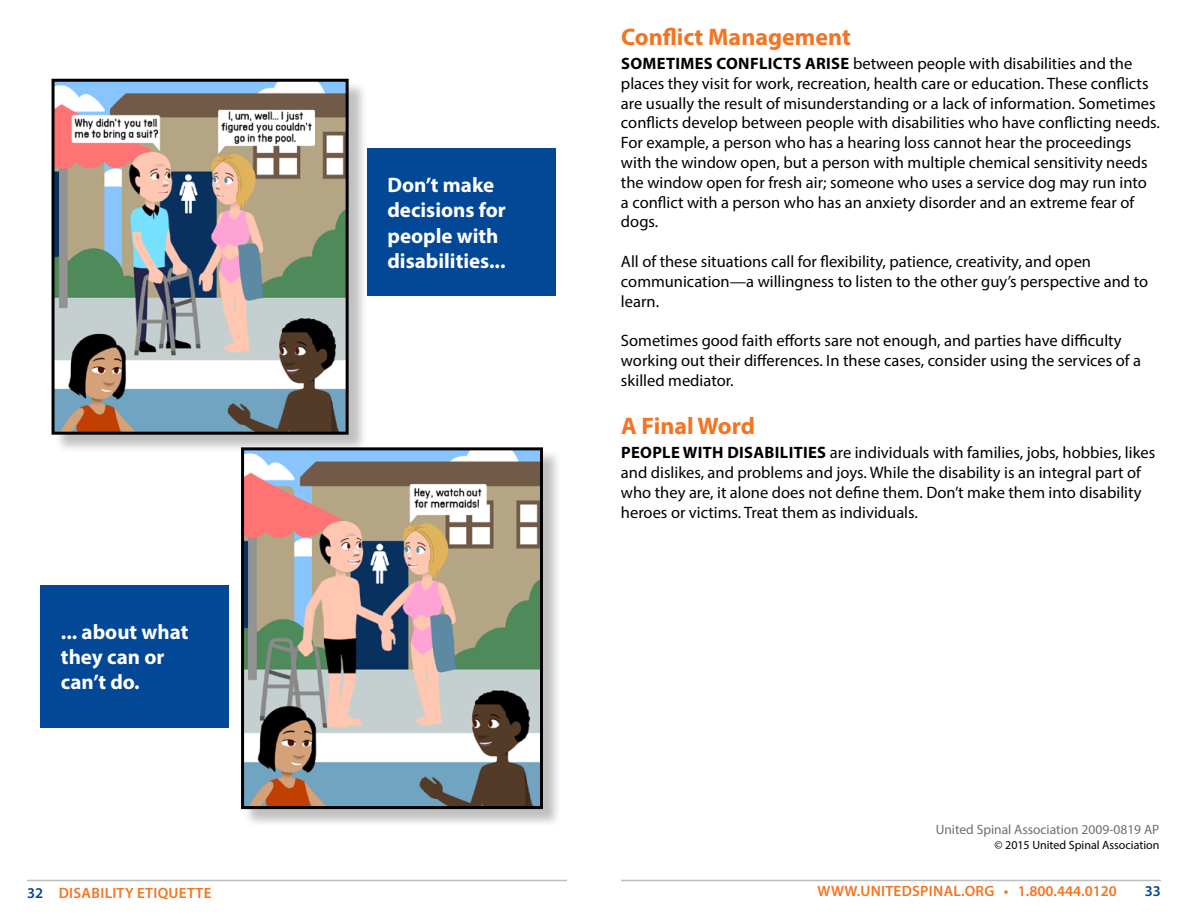
<style>
.page{position:relative;width:1188px;height:918px;background:#fff}
.page>*{position:absolute;margin:0;border:0;box-sizing:border-box;transform-origin:0 0}
.t1{font:700 24px "Myriad Pro";color:#f47421}
.t2{font:700 21px/25.2px "Myriad Pro";color:#fff}
.t3{font:16.5px/19.8px "Myriad Pro";color:#000}
.t4{font:600 15px "Myriad Pro";letter-spacing:.02em;color:#f47421}
.t5{font:600 15px "Myriad Pro";color:#034797}
.t6{font:13.5px "Myriad Pro";color:#6d6e71}
.t7{font:12px "Myriad Pro";color:#000}
.s1{font-weight:700}
.s2{color:#034797}
</style>
<div class="page">
<hr style="left:27px;top:880px;width:540px;height:1px;background:#bcbec0">
<hr style="left:621px;top:880px;width:540px;height:1px;background:#bcbec0">
<div style="left:53px;top:81px;width:315px;height:372px;background:#000;opacity:.25"></div>
<img style="left:56px;top:83px;width:289px;height:348px">
<div style="left:52px;top:79px;width:297px;height:356px;border:3px solid #000"></div>
<div style="left:243px;top:449px;width:319px;height:379px;background:#000;opacity:.25"></div>
<img style="left:245px;top:451px;width:294px;height:354px">
<div style="left:241px;top:447px;width:302px;height:362px;border:3px solid #000"></div>
<div style="left:367px;top:148px;width:188px;height:148px;background:#034797"></div>
<div style="left:41px;top:585px;width:188px;height:143px;background:#034797"></div>
<p class="t2" style="left:61px;top:619px;width:129px">... about what they can or can’t do.</p>
<p class="t2" style="left:387px;top:172px;width:120px">Don’t make decisions for people with disabilities...</p>
<h1 class="t1" style="left:621px;top:21px;width:231px">Conflict Management</h1>
<p class="t3" style="left:621px;top:53px;width:541px"><span class="s1">SOMETIMES CONFLICTS ARISE</span> between people with disabilities and the places they visit for work, recreation, health care or education. These conflicts are usually the result of misunderstanding or a lack of information. Sometimes conflicts develop between people with disabilities who have conflicting needs.<br>For example, a person who has a hearing loss cannot hear the proceedings with the window open, but a person with multiple chemical sensitivity needs the window open for fresh air; someone who uses a service dog may run into<br>a conflict with a person who has an anxiety disorder and an extreme fear of dogs.</p>
<p class="t3" style="left:621px;top:251px;width:529px">All of these situations call for flexibility, patience, creativity, and open communication—a willingness to listen to the other guy’s perspective and to learn.</p>
<p class="t3" style="left:621px;top:331px;width:522px">Sometimes good faith efforts sare not enough, and parties have difficulty working out their differences. In these cases, consider using the services of a skilled mediator.</p>
<h1 class="t1" style="left:621px;top:411px;width:136px">A Final Word</h1>
<p class="t3" style="left:621px;top:443px;width:536px"><span class="s1">PEOPLE WITH DISABILITIES</span> are individuals with families, jobs, hobbies, likes and dislikes, and problems and joys. While the disability is an integral part of who they are, it alone does not define them. Don’t make them into disability heroes or victims. Treat them as individuals.</p>
<p class="t6" style="left:936px;top:822px;width:225px">United Spinal Association 2009-0819 AP</p>
<p class="t7" style="left:995px;top:837px;width:166px">© 2015 United Spinal Association</p>
<p class="t4" style="left:27px;top:883px;width:186px"><span class="s2">32</span> DISABILITY ETIQUETTE</p>
<p class="t4" style="left:818px;top:881px;width:301px">WWW.UNITEDSPINAL.ORG • 1.800.444.0120</p>
<p class="t5" style="left:1145px;top:881px;width:18px">33</p>
</div>
